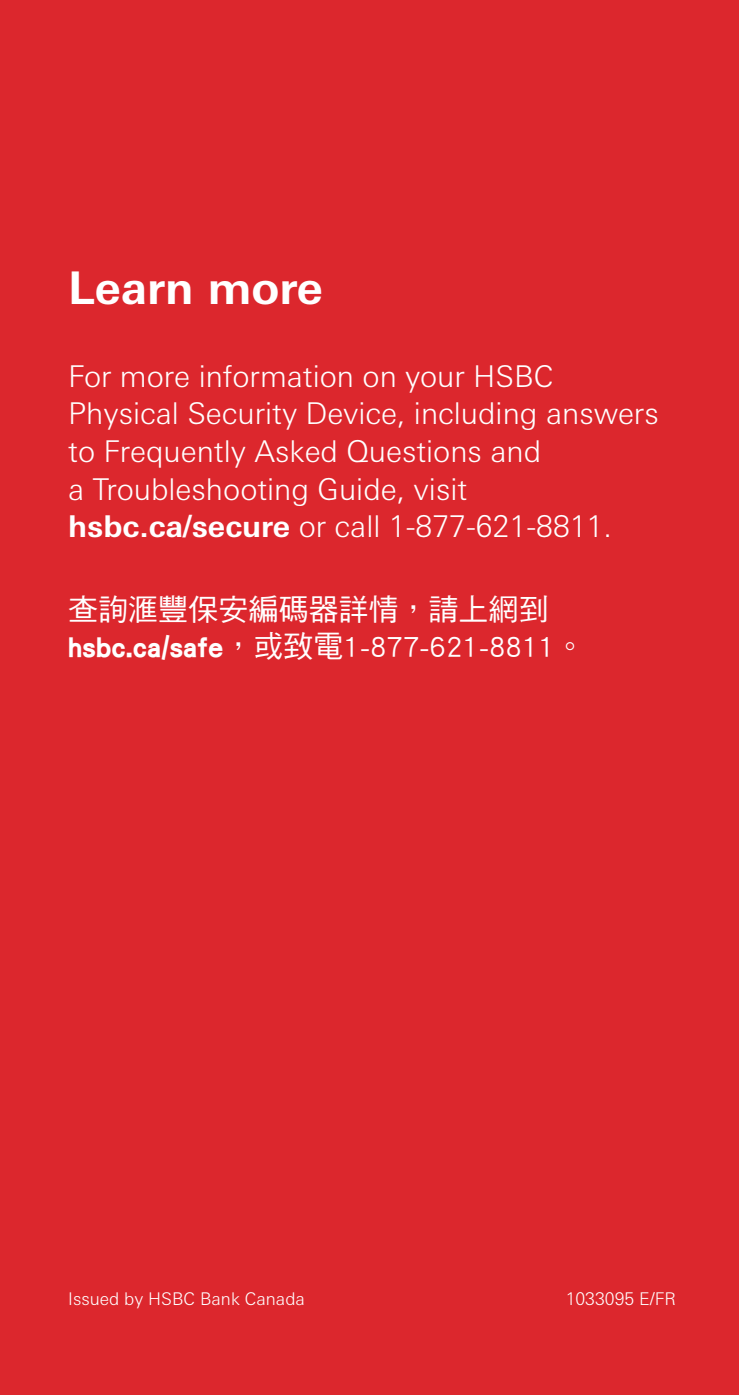
<style>
.page{position:relative;width:739px;height:1395px;background:#fff}
.page>*{position:absolute;margin:0;border:0;box-sizing:border-box;transform-origin:0 0}
.t1{font:700 45px "Univers Nextfor HSBC";color:#fff}
.t2{font:300 30px/37.5px "Univers Nextfor HSBC";color:#fff}
.t3{font:30px/37.5px "DF Hei Std W5";color:#fff}
.t4{font:300 17.5px "Univers Nextfor HSBC";color:#fff}
.s1{font-weight:700}
.s2{font-family:"DF Hei Std W9"}
</style>
<div class="page">
<div style="left:0;top:0;width:739px;height:1394px;background:#dc272d"></div>
<h1 class="t1" style="left:68px;top:256px;width:256px">Learn more</h1>
<p class="t2" style="left:68px;top:355px;width:592px">For more information on your HSBC Physical Security Device, including answers to Frequently Asked Questions and<br>a Troubleshooting Guide, visit <span class="s1">hsbc.ca/secure</span> or call 1-877-621-8811.</p>
<p class="t3" style="left:68px;top:589px;width:518px">查詢滙豐保安編碼器詳情，請上網到<span class="s2">hsbc.ca/safe</span>，或致電1-877-621-8811。</p>
<p class="t4" style="left:68px;top:1286px;width:238px">Issued by HSBC Bank Canada</p>
<p class="t4" style="left:565px;top:1286px;width:112px">1033095 E/FR</p>
</div>
